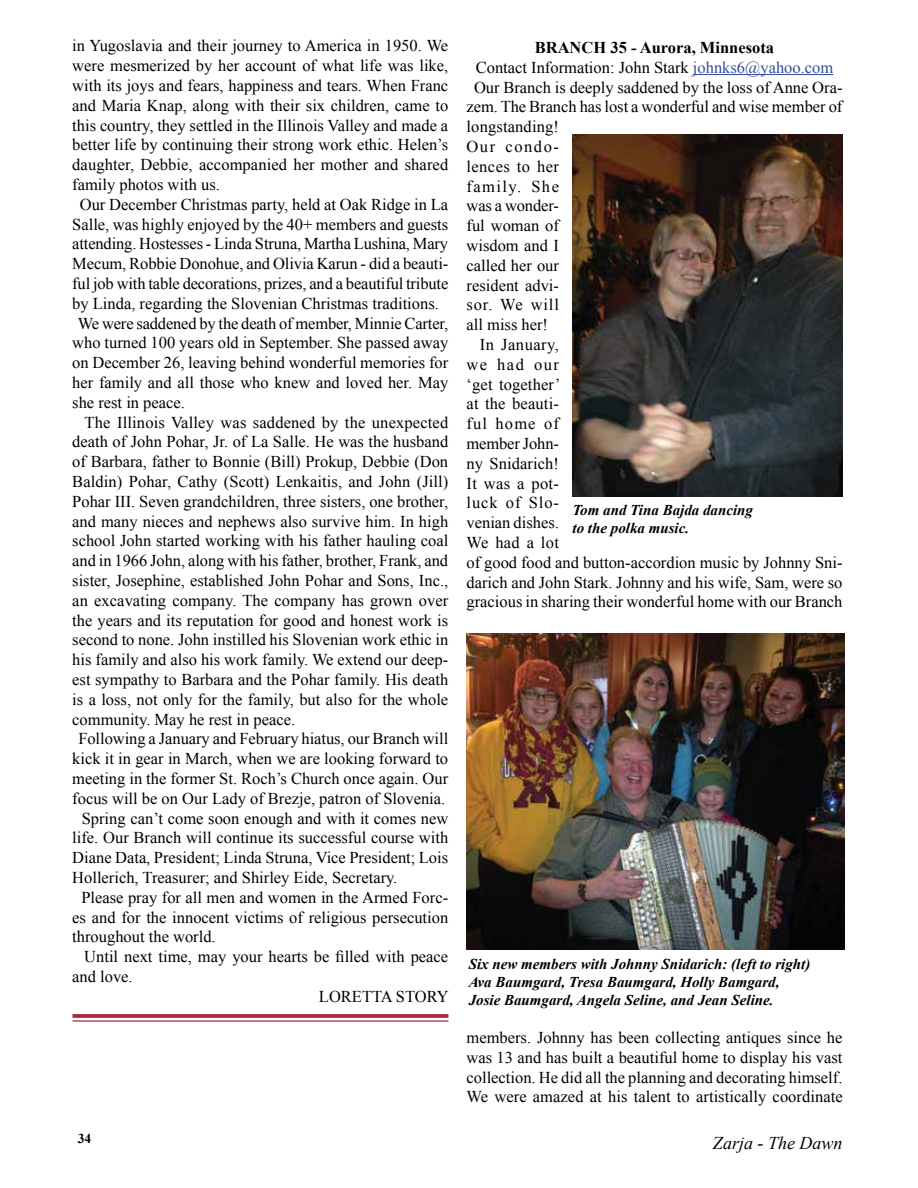
<style>
.page{position:relative;width:918px;height:1188px;background:#fff}
.page>*{position:absolute;margin:0;border:0;box-sizing:border-box;transform-origin:0 0}
.t1{font:italic 18px "Times New Roman";color:#000}
.t2{font:16.5px/19.8px "Times New Roman";color:#000;text-align:justify}
.t3{font:700 16.5px "Times New Roman";color:#000}
.t4{font:16.5px "Times New Roman";letter-spacing:.055em;color:#000}
.t5{font:16.5px "Times New Roman";letter-spacing:.025em;color:#000}
.t6{font:16.5px "Times New Roman";letter-spacing:.09em;color:#000}
.t7{font:16.5px "Times New Roman";letter-spacing:.03em;color:#000}
.t8{font:16.5px "Times New Roman";letter-spacing:.095em;color:#000}
.t9{font:16.5px "Times New Roman";letter-spacing:.065em;color:#000}
.t10{font:italic 700 15px/18px "Times New Roman";color:#000}
.t11{font:700 13.5px "Times New Roman";color:#000}
.s1{color:#344da1}
</style>
<div class="page">
<svg style="left:72px;top:1014px;width:376px;height:4px;background:#af3448"></svg>
<hr style="left:72px;top:1020px;width:376px;height:2px;background:#aa273d">
<hr style="left:693px;top:74px;width:140px;height:1px;background:#344da1">
<img style="left:573px;top:134px;width:270px;height:362px">
<img style="left:467px;top:633px;width:378px;height:316px">
<p class="t2" style="left:72px;top:36px;width:377px">in Yugoslavia and their journey to America in 1950. We</p>
<p class="t2" style="left:72px;top:56px;width:378px">were mesmerized by her account of what life was like,</p>
<p class="t2" style="left:72px;top:75px;width:377px">with its joys and fears, happiness and tears. When Franc</p>
<p class="t2" style="left:72px;top:95px;width:377px">and Maria Knap, along with their six children, came to</p>
<p class="t2" style="left:72px;top:115px;width:377px">this country, they settled in the Illinois Valley and made a</p>
<p class="t2" style="left:72px;top:135px;width:377px">better life by continuing their strong work ethic. Helen’s</p>
<p class="t2" style="left:72px;top:155px;width:377px">daughter, Debbie, accompanied her mother and shared</p>
<p class="t2" style="left:72px;top:174px;width:149px">family photos with us.</p>
<p class="t2" style="left:80px;top:194px;width:370px">Our December Christmas party, held at Oak Ridge in La</p>
<p class="t2" style="left:72px;top:214px;width:377px">Salle, was highly enjoyed by the 40+ members and guests</p>
<p class="t2" style="left:72px;top:234px;width:377px">attending. Hostesses - Linda Struna, Martha Lushina, Mary</p>
<p class="t2" style="left:72px;top:254px;width:377px">Mecum, Robbie Donohue, and Olivia Karun - did a beauti-</p>
<p class="t2" style="left:72px;top:273px;width:378px">ful job with table decorations, prizes, and a beautiful tribute</p>
<p class="t2" style="left:72px;top:293px;width:368px">by Linda, regarding the Slovenian Christmas traditions.</p>
<p class="t2" style="left:78px;top:313px;width:372px">We were saddened by the death of member, Minnie Carter,</p>
<p class="t2" style="left:72px;top:333px;width:377px">who turned 100 years old in September. She passed away</p>
<p class="t2" style="left:72px;top:353px;width:377px">on December 26, leaving behind wonderful memories for</p>
<p class="t2" style="left:72px;top:372px;width:378px">her family and all those who knew and loved her. May</p>
<p class="t2" style="left:72px;top:392px;width:114px">she rest in peace.</p>
<p class="t2" style="left:85px;top:412px;width:365px">The Illinois Valley was saddened by the unexpected</p>
<p class="t2" style="left:72px;top:432px;width:377px">death of John Pohar, Jr. of La Salle. He was the husband</p>
<p class="t2" style="left:72px;top:452px;width:377px">of Barbara, father to Bonnie (Bill) Prokup, Debbie (Don</p>
<p class="t2" style="left:72px;top:471px;width:378px">Baldin) Pohar, Cathy (Scott) Lenkaitis, and John (Jill)</p>
<p class="t2" style="left:72px;top:491px;width:377px">Pohar III. Seven grandchildren, three sisters, one brother,</p>
<p class="t2" style="left:72px;top:511px;width:378px">and many nieces and nephews also survive him. In high</p>
<p class="t2" style="left:72px;top:531px;width:377px">school John started working with his father hauling coal</p>
<p class="t2" style="left:72px;top:551px;width:377px">and in 1966 John, along with his father, brother, Frank, and</p>
<p class="t2" style="left:72px;top:570px;width:377px">sister, Josephine, established John Pohar and Sons, Inc.,</p>
<p class="t2" style="left:72px;top:590px;width:378px">an excavating company. The company has grown over</p>
<p class="t2" style="left:72px;top:610px;width:378px">the years and its reputation for good and honest work is</p>
<p class="t2" style="left:72px;top:630px;width:377px">second to none. John instilled his Slovenian work ethic in</p>
<p class="t2" style="left:72px;top:650px;width:378px">his family and also his work family. We extend our deep-</p>
<p class="t2" style="left:72px;top:669px;width:377px">est sympathy to Barbara and the Pohar family. His death</p>
<p class="t2" style="left:72px;top:689px;width:378px">is a loss, not only for the family, but also for the whole</p>
<p class="t2" style="left:72px;top:709px;width:225px">community. May he rest in peace.</p>
<p class="t2" style="left:78px;top:729px;width:371px">Following a January and February hiatus, our Branch will</p>
<p class="t2" style="left:72px;top:749px;width:377px">kick it in gear in March, when we are looking forward to</p>
<p class="t2" style="left:72px;top:768px;width:377px">meeting in the former St. Roch’s Church once again. Our</p>
<p class="t2" style="left:72px;top:788px;width:375px">focus will be on Our Lady of Brezje, patron of Slovenia.</p>
<p class="t2" style="left:82px;top:808px;width:368px">Spring can’t come soon enough and with it comes new</p>
<p class="t2" style="left:72px;top:828px;width:377px">life. Our Branch will continue its successful course with</p>
<p class="t2" style="left:72px;top:848px;width:377px">Diane Data, President; Linda Struna, Vice President; Lois</p>
<p class="t2" style="left:72px;top:867px;width:327px">Hollerich, Treasurer; and Shirley Eide, Secretary.</p>
<p class="t2" style="left:81px;top:887px;width:368px">Please pray for all men and women in the Armed Forc-</p>
<p class="t2" style="left:72px;top:907px;width:377px">es and for the innocent victims of religious persecution</p>
<p class="t2" style="left:72px;top:927px;width:145px">throughout the world.</p>
<p class="t2" style="left:84px;top:947px;width:366px">Until next time, may your hearts be filled with peace</p>
<p class="t2" style="left:72px;top:966px;width:62px">and love.</p>
<p class="t2" style="left:319px;top:986px;width:131px">LORETTA STORY</p>
<p class="t3" style="left:535px;top:36px;width:241px">BRANCH 35 - Aurora, Minnesota</p>
<p class="t2" style="left:476px;top:57px;width:359px">Contact Information: John Stark <span class="s1">johnks6@yahoo.com</span></p>
<p class="t2" style="left:474px;top:77px;width:370px">Our Branch is deeply saddened by the loss of Anne Ora-</p>
<p class="t2" style="left:467px;top:97px;width:377px">zem. The Branch has lost a wonderful and wise member of</p>
<p class="t2" style="left:467px;top:116px;width:94px">longstanding!</p>
<p class="t8" style="left:467px;top:135px;width:94px">Our condo-</p>
<p class="t5" style="left:467px;top:155px;width:94px">lences to her</p>
<p class="t6" style="left:467px;top:175px;width:94px">family. She</p>
<p class="t2" style="left:467px;top:196px;width:94px">was a wonder-</p>
<p class="t2" style="left:467px;top:215px;width:94px">ful woman of</p>
<p class="t2" style="left:467px;top:235px;width:94px">wisdom and I</p>
<p class="t2" style="left:467px;top:255px;width:94px">called her our</p>
<p class="t2" style="left:467px;top:275px;width:94px">resident advi-</p>
<p class="t4" style="left:467px;top:294px;width:94px">sor. We will</p>
<p class="t2" style="left:467px;top:314px;width:83px">all miss her!</p>
<p class="t7" style="left:480px;top:333px;width:81px">In January,</p>
<p class="t2" style="left:467px;top:354px;width:94px">we had our</p>
<p class="t2" style="left:467px;top:374px;width:95px">‘get together’</p>
<p class="t2" style="left:467px;top:394px;width:94px">at the beauti-</p>
<p class="t9" style="left:467px;top:413px;width:94px">ful home of</p>
<p class="t2" style="left:467px;top:433px;width:94px">member John-</p>
<p class="t2" style="left:467px;top:453px;width:94px">ny Snidarich!</p>
<p class="t2" style="left:467px;top:473px;width:94px">It was a pot-</p>
<p class="t4" style="left:467px;top:492px;width:94px">luck of Slo-</p>
<p class="t2" style="left:467px;top:512px;width:94px">venian dishes.</p>
<p class="t2" style="left:467px;top:532px;width:94px">We had a lot</p>
<p class="t2" style="left:467px;top:552px;width:377px">of good food and button-accordion music by Johnny Sni-</p>
<p class="t2" style="left:467px;top:572px;width:378px">darich and John Stark. Johnny and his wife, Sam, were so</p>
<p class="t2" style="left:467px;top:592px;width:377px">gracious in sharing their wonderful home with our Branch</p>
<p class="t10" style="left:573px;top:500px;width:182px">Tom and Tina Bajda dancing to the polka music.</p>
<p class="t10" style="left:469px;top:955px;width:343px">Six new members with Johnny Snidarich: (left to right)<br>Ava Baumgard, Tresa Baumgard, Holly Bamgard,<br>Josie Baumgard, Angela Seline, and Jean Seline.</p>
<p class="t2" style="left:467px;top:1027px;width:378px">members. Johnny has been collecting antiques since he was 13 and has built a beautiful home to display his vast collection. He did all the planning and decorating himself.<br>We were amazed at his talent to artistically coordinate</p>
<p class="t11" style="left:78px;top:1129px;width:15px">34</p>
<p class="t1" style="left:713px;top:1130px;width:131px">Zarja - The Dawn</p>
</div>
